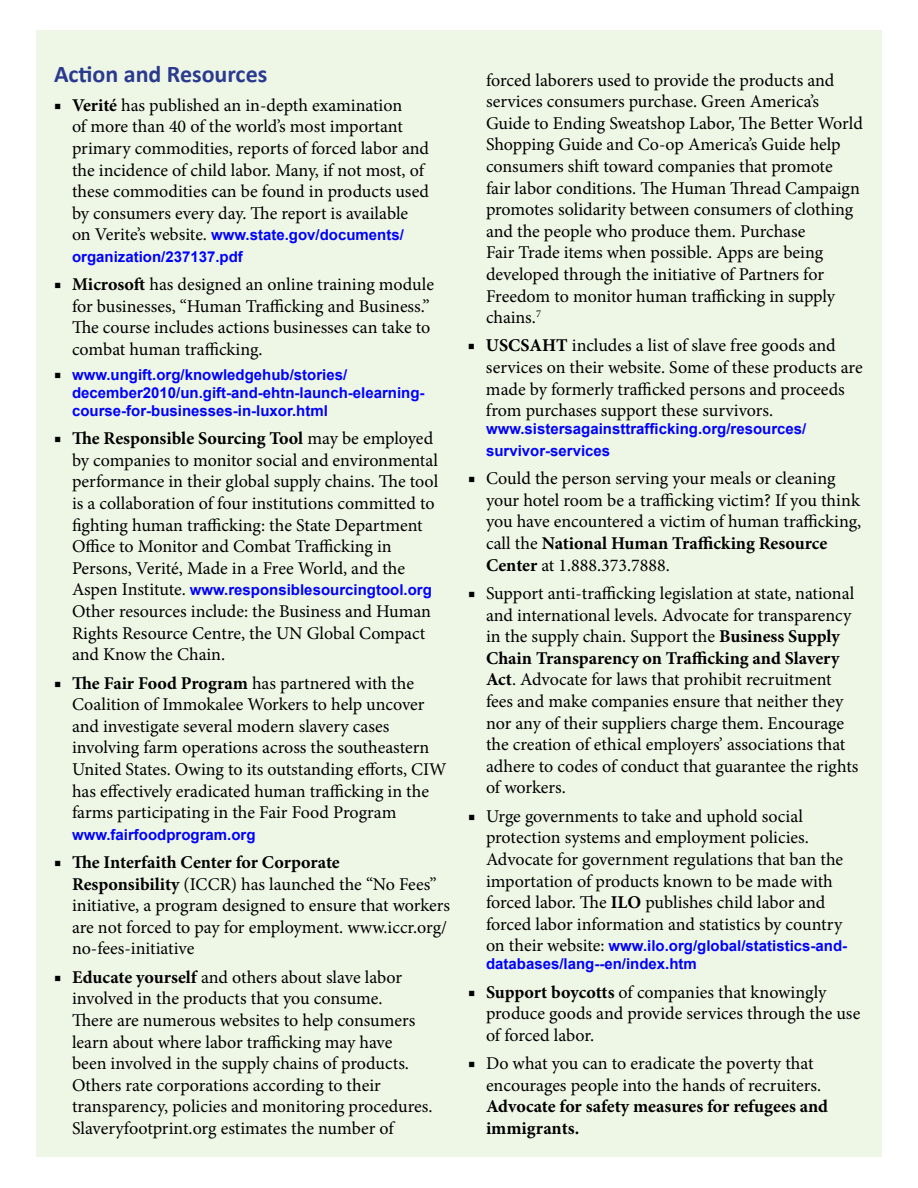
<style>
.page{position:relative;width:918px;height:1188px;background:#fff}
.page>*{position:absolute;margin:0;border:0;box-sizing:border-box;transform-origin:0 0}
.t1{font:700 24px "Calibri";color:#2a3a8e}
.t2{font:18px/21.6px "Minion Pro";letter-spacing:-.005em;color:#000}
.t3{font:700 18px/21.6px "Minion Pro";color:#000}
.t4{font:700 15px/18px "Arial";color:#00f}
.s1{font-weight:700}
.s2{font-family:"Minion Pro";font-weight:400;font-size:18px;color:#000}
</style>
<div class="page">
<div style="left:36px;top:31px;width:846px;height:1126px;background:#eef7e6"></div>
<h1 class="t1" style="left:54px;top:59px;width:215px">Action and Resources</h1>
<p class="t2" style="left:72px;top:94px;width:359px;text-indent:-18px">■ <span class="s1">Verité</span> has published an in-depth examination<br>of more than 40 of the world’s most important primary commodities, reports of forced labor and the incidence of child labor. Many, if not most, of these commodities can be found in products used by consumers every day. The report is available</p>
<p class="t4" style="left:72px;top:225px;width:333px;line-height:21.6px"><span class="s2">on Verite’s website.</span> www.state.gov/documents/ organization/237137.pdf</p>
<p class="t2" style="left:72px;top:274px;width:364px;text-indent:-18px">■ <span class="s1">Microsoft</span> has designed an online training module for businesses, “Human Trafficking and Business.” The course includes actions businesses can take to combat human trafficking.</p>
<p class="t4" style="left:72px;top:366px;width:354px;text-indent:-18px"><span class="s2">■</span> www.ungift.org/knowledgehub/stories/ december2010/un.gift-and-ehtn-launch-elearning&shy;course-for-businesses-in-luxor.html</p>
<p class="t2" style="left:72px;top:428px;width:368px;text-indent:-18px">■ <span class="s1">The Responsible Sourcing Tool</span> may be employed by companies to monitor social and environmental performance in their global supply chains. The tool is a collaboration of four institutions committed to fighting human trafficking: the State Department Office to Monitor and Combat Trafficking in Persons, Verité, Made in a Free World, and the</p>
<p class="t4" style="left:72px;top:582px;width:361px"><span class="s2">Aspen Institute.</span> www.responsiblesourcingtool.org</p>
<p class="t2" style="left:72px;top:600px;width:361px">Other resources include: the Business and Human<br>Rights Resource Centre, the UN Global Compact and Know the Chain.</p>
<p class="t2" style="left:72px;top:672px;width:376px;text-indent:-18px">■ <span class="s1">The Fair Food Program</span> has partnered with the Coalition of Immokalee Workers to help uncover and investigate several modern slavery cases involving farm operations across the southeastern United States. Owing to its outstanding efforts, CIW has effectively eradicated human trafficking in the farms participating in the Fair Food Program</p>
<p class="t4" style="left:72px;top:826px;width:185px">www.fairfoodprogram.org</p>
<p class="t2" style="left:72px;top:852px;width:380px;text-indent:-18px">■ <span class="s1">The Interfaith Center for Corporate Responsibility</span> (ICCR) has launched the “No Fees” initiative, a program designed to ensure that workers are not forced to pay for employment. www.iccr.org/ no-fees-initiative</p>
<p class="t2" style="left:72px;top:966px;width:362px;text-indent:-18px">■ <span class="s1">Educate yourself</span> and others about slave labor involved in the products that you consume.<br>There are numerous websites to help consumers learn about where labor trafficking may have<br>been involved in the supply chains of products.<br>Others rate corporations according to their transparency, policies and monitoring procedures.<br>Slaveryfootprint.org estimates the number of</p>
<p class="t2" style="left:486px;top:69px;width:378px">forced laborers used to provide the products and services consumers purchase. Green America’s Guide to Ending Sweatshop Labor, The Better World Shopping Guide and Co-op America’s Guide help consumers shift toward companies that promote<br>fair labor conditions. The Human Thread Campaign promotes solidarity between consumers of clothing and the people who produce them. Purchase<br>Fair Trade items when possible. Apps are being developed through the initiative of Partners for Freedom to monitor human trafficking in supply chains.<sup>7</sup></p>
<p class="t2" style="left:486px;top:335px;width:378px;text-indent:-18px">■ <span class="s1">USCSAHT</span> includes a list of slave free goods and services on their website. Some of these products are made by formerly trafficked persons and proceeds from purchases support these survivors.</p>
<p class="t4" style="left:486px;top:419px;width:322px;line-height:21.6px">www.sistersagainsttrafficking.org/resources/ survivor-services</p>
<p class="t2" style="left:486px;top:468px;width:377px;text-indent:-18px">■ Could the person serving your meals or cleaning your hotel room be a trafficking victim? If you think you have encountered a victim of human trafficking, call the <span class="s1">National Human Trafficking Resource Center</span> at 1.888.373.7888.</p>
<p class="t2" style="left:486px;top:582px;width:374px;text-indent:-18px">■ Support anti-trafficking legislation at state, national and international levels. Advocate for transparency in the supply chain. Support the <span class="s1">Business Supply Chain Transparency on Trafficking and Slavery Act</span>. Advocate for laws that prohibit recruitment fees and make companies ensure that neither they nor any of their suppliers charge them. Encourage the creation of ethical employers’ associations that adhere to codes of conduct that guarantee the rights of workers.</p>
<p class="t2" style="left:486px;top:805px;width:359px;text-indent:-18px">■ Urge governments to take and uphold social protection systems and employment policies.<br>Advocate for government regulations that ban the importation of products known to be made with forced labor. The <span class="s1">ILO</span> publishes child labor and forced labor information and statistics by country</p>
<p class="t4" style="left:486px;top:937px;width:363px"><span class="s2">on their website:</span> www.ilo.org/global/statistics-and&shy;databases/lang--en/index.htm</p>
<p class="t2" style="left:486px;top:981px;width:376px;text-indent:-18px">■ <span class="s1">Support boycotts</span> of companies that knowingly produce goods and provide services through the use of forced labor.</p>
<p class="t2" style="left:486px;top:1053px;width:337px;text-indent:-18px">■ Do what you can to eradicate the poverty that encourages people into the hands of recruiters.</p>
<p class="t3" style="left:486px;top:1096px;width:344px">Advocate for safety measures for refugees and immigrants.</p>
</div>
